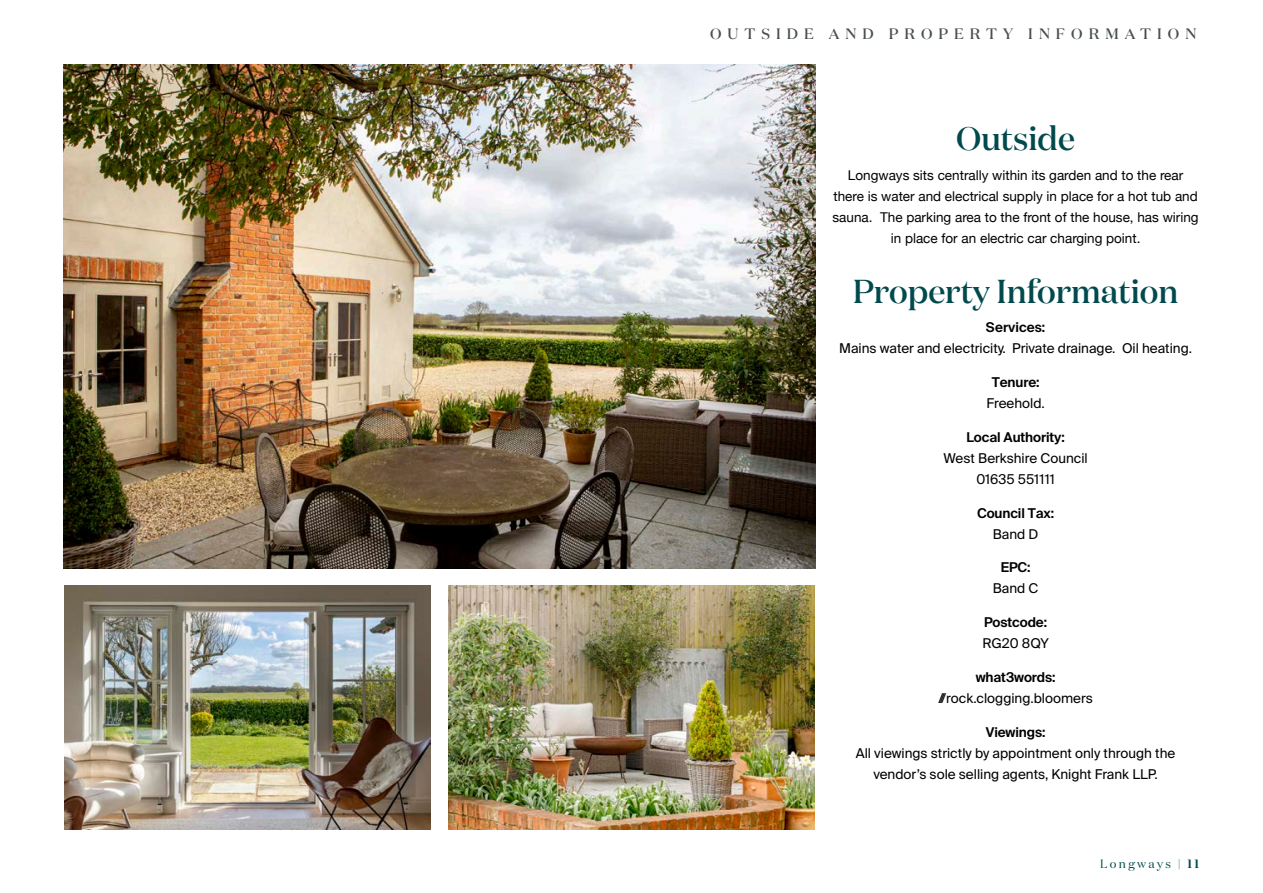
<style>
.page{position:relative;width:1263px;height:893px;background:#fff}
.page>*{position:absolute;margin:0;border:0;box-sizing:border-box;transform-origin:0 0}
.t1{font:500 33px "Domaine Display";color:#00494c}
.t2{font:500 15px "Domaine Display";letter-spacing:.4em;color:#474f4d}
.t3{font:13.5px/21px "Suisse Intl";color:#000;text-align:center}
.t4{font:13.5px/21px "Helvetica Neue";color:#000;text-align:center}
.t5{font:600 13.5px "Suisse Intl";letter-spacing:-.01em;color:#000}
.t6{font:12px "Domaine Display";letter-spacing:.2em;color:#00494c}
.s1{font-weight:600}
</style>
<div class="page">
<img style="left:64px;top:65px;width:751px;height:503px">
<img style="left:449px;top:586px;width:365px;height:244px">
<img style="left:64px;top:586px;width:366px;height:244px">
<p class="t2" style="left:710px;top:23px;width:488px">OUTSIDE AND PROPERTY INFORMATION</p>
<h1 class="t1" style="left:956px;top:114px;width:120px">Outside</h1>
<p class="t4" style="left:832px;top:164px;width:368px">Longways sits centrally within its garden and to the rear there is water and electrical supply in place for a hot tub and sauna. The parking area to the front of the house, has wiring in place for an electric car charging point.</p>
<h1 class="t1" style="left:853px;top:267px;width:327px">Property Information</h1>
<p class="t5" style="left:986px;top:320px;width:61px">Services:</p>
<p class="t3" style="left:839px;top:338px;width:354px">Mains water and electricity. Private drainage. Oil heating.</p>
<p class="t5" style="left:992px;top:374px;width:49px">Tenure:</p>
<p class="t3" style="left:986px;top:393px;width:60px">Freehold.</p>
<p class="t5" style="left:966px;top:429px;width:100px">Local Authority:</p>
<p class="t3" style="left:943px;top:448px;width:146px">West Berkshire Council<br>01635 551111</p>
<p class="t5" style="left:977px;top:505px;width:79px">Council Tax:</p>
<p class="t3" style="left:993px;top:523px;width:47px">Band D</p>
<p class="t5" style="left:1001px;top:560px;width:31px">EPC:</p>
<p class="t3" style="left:993px;top:578px;width:47px">Band C</p>
<p class="t5" style="left:984px;top:614px;width:64px">Postcode:</p>
<p class="t3" style="left:982px;top:633px;width:68px">RG20 8QY</p>
<p class="t5" style="left:976px;top:669px;width:81px">what3words:</p>
<p class="t3" style="left:938px;top:688px;width:156px">///rock.clogging.bloomers</p>
<p class="t5" style="left:986px;top:724px;width:61px">Viewings:</p>
<p class="t3" style="left:856px;top:742px;width:321px">All viewings strictly by appointment only through the vendor’s sole selling agents, Knight Frank LLP.</p>
<p class="t6" style="left:1100px;top:856px;width:101px">Longways | <span class="s1">11</span></p>
</div>
